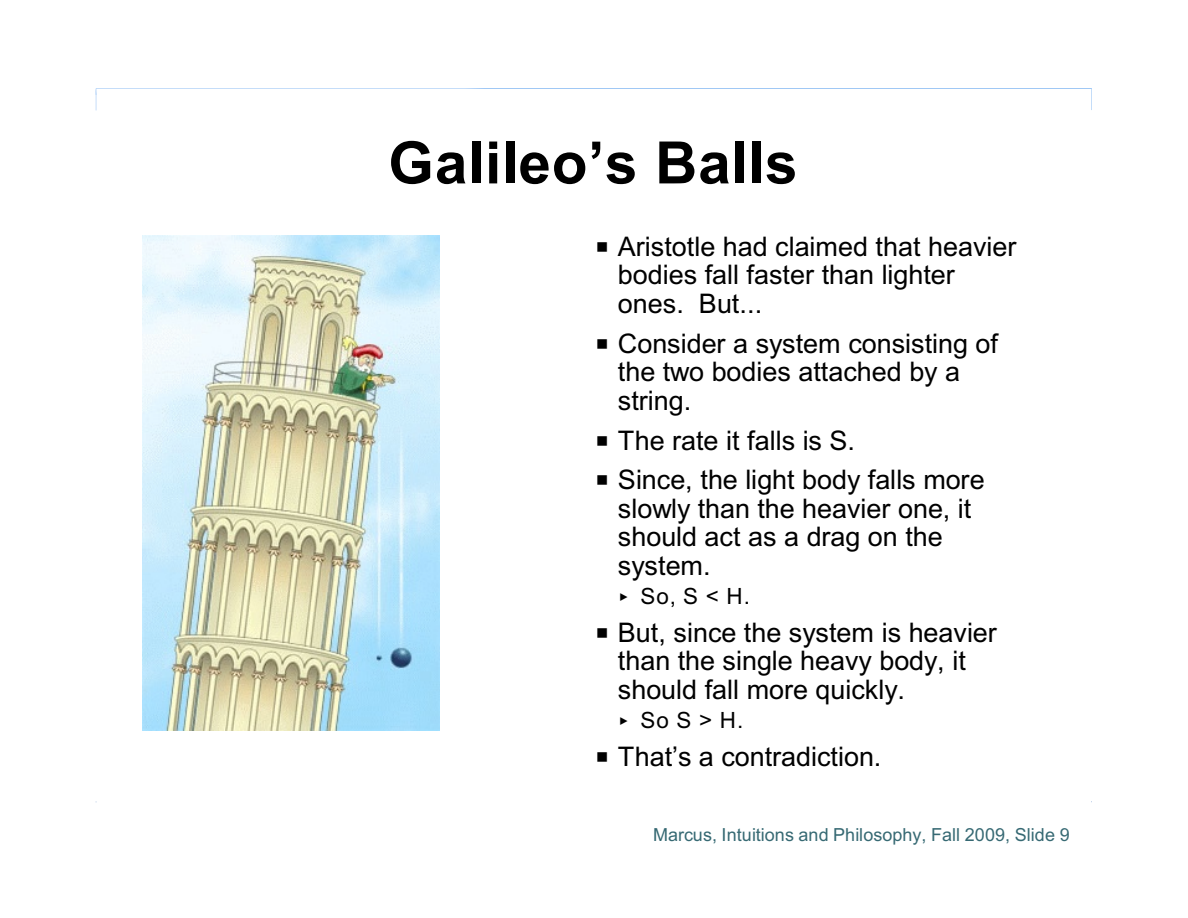
<style>
.page{position:relative;width:1188px;height:918px;background:#fff}
.page>*{position:absolute;margin:0;border:0;box-sizing:border-box;transform-origin:0 0}
.t1{font:700 58.5px "Arial";letter-spacing:.01em;color:#000}
.t2{font:27px/28.5px "Arial";color:#000}
.t3{font:22.35px "Arial";color:#000}
.t4{font:18px "Arial";letter-spacing:.005em;color:#366973}
</style>
<div class="page">
<svg style="left:96px;top:88px;width:996px;height:22px"></svg>
<img style="left:143px;top:235px;width:297px;height:496px">
<h1 class="t1" style="left:388px;top:141px;width:411px">Galileo’s Balls</h1>
<p class="t2" style="left:618px;top:235px;width:400px">Aristotle had claimed that heavier bodies fall faster than lighter ones. But...</p>
<p class="t2" style="left:618px;top:332px;width:382px">Consider a system consisting of the two bodies attached by a string.</p>
<p class="t2" style="left:618px;top:423px;width:368px;line-height:39.8px">The rate it falls is S.<br>Since, the light body falls more</p>
<p class="t2" style="left:618px;top:497px;width:355px">slowly than the heavier one, it should act as a drag on the system.</p>
<p class="t3" style="left:640px;top:588px;width:111px">So, S &lt; H.</p>
<p class="t2" style="left:618px;top:620px;width:380px">But, since the system is heavier than the single heavy body, it should fall more quickly.</p>
<p class="t3" style="left:640px;top:711px;width:104px">So S &gt; H.</p>
<p class="t2" style="left:618px;top:744px;width:265px">That’s a contradiction.</p>
<p class="t4" style="left:653px;top:828px;width:418px">Marcus, Intuitions and Philosophy, Fall 2009, Slide 9</p>
</div>
